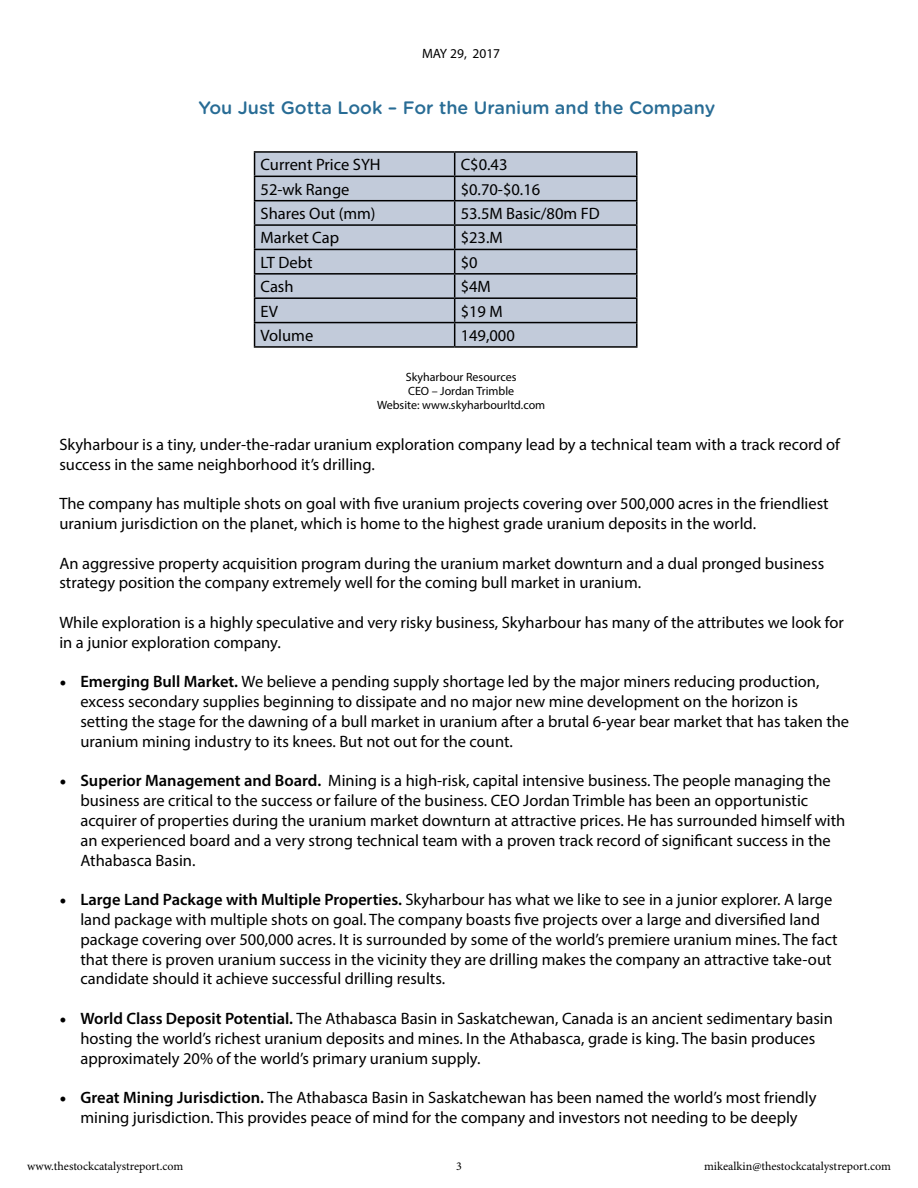
<style>
.page{position:relative;width:918px;height:1188px;background:#fff}
.page>*{position:absolute;margin:0;border:0;box-sizing:border-box;transform-origin:0 0}
.t1{font:500 18px "Gotham Rounded";color:#286c95}
.t2{font:16.5px/19.8px "Myriad Pro";color:#000}
.t3{font:13.5px "Myriad Pro";color:#000}
.t4{font:12px "Minion Pro";color:#000}
.t5{font:12px/14.4px "Myriad Pro";color:#000;text-align:center}
.s1{font-family:"Minion Pro";font-weight:600;font-size:18px}
.s2{font-weight:600}
</style>
<div class="page">
<div style="left:255px;top:153px;width:381px;height:193px;background:#c2cbda"></div>
<hr style="left:254px;top:151px;width:201px;height:2px;background:#000">
<hr style="left:455px;top:151px;width:183px;height:2px;background:#000">
<hr style="left:636px;top:153px;width:2px;height:23px;background:#000">
<hr style="left:254px;top:176px;width:201px;height:1px;background:#000">
<hr style="left:455px;top:176px;width:183px;height:1px;background:#000">
<hr style="left:636px;top:177px;width:2px;height:23px;background:#000">
<hr style="left:254px;top:200px;width:201px;height:1px;background:#000">
<hr style="left:455px;top:200px;width:183px;height:1px;background:#000">
<hr style="left:636px;top:201px;width:2px;height:23px;background:#000">
<hr style="left:254px;top:224px;width:201px;height:2px;background:#000">
<hr style="left:455px;top:224px;width:183px;height:2px;background:#000">
<hr style="left:636px;top:226px;width:2px;height:23px;background:#000">
<hr style="left:254px;top:249px;width:201px;height:1px;background:#000">
<hr style="left:455px;top:249px;width:183px;height:1px;background:#000">
<hr style="left:636px;top:250px;width:2px;height:23px;background:#000">
<hr style="left:254px;top:273px;width:201px;height:2px;background:#000">
<hr style="left:455px;top:273px;width:183px;height:2px;background:#000">
<hr style="left:636px;top:275px;width:2px;height:22px;background:#000">
<hr style="left:254px;top:297px;width:201px;height:2px;background:#000">
<hr style="left:455px;top:297px;width:183px;height:2px;background:#000">
<hr style="left:636px;top:299px;width:2px;height:23px;background:#000">
<hr style="left:254px;top:322px;width:201px;height:1px;background:#000">
<svg style="left:254px;top:153px;width:1px;height:193px"></svg>
<hr style="left:455px;top:322px;width:183px;height:1px;background:#000">
<svg style="left:454px;top:153px;width:1px;height:193px"></svg>
<hr style="left:636px;top:323px;width:2px;height:23px;background:#000">
<hr style="left:254px;top:346px;width:201px;height:2px;background:#000">
<hr style="left:455px;top:346px;width:183px;height:2px;background:#000">
<p class="t3" style="left:422px;top:45px;width:80px">MAY 29, 2017</p>
<p class="t1" style="left:198px;top:95px;width:518px">You Just Gotta Look – For the Uranium and the Company</p>
<p class="t2" style="left:261px;top:155px;width:122px">Current Price SYH</p>
<p class="t2" style="left:461px;top:155px;width:48px">C$0.43</p>
<p class="t2" style="left:261px;top:179px;width:90px">52-wk Range</p>
<p class="t2" style="left:461px;top:179px;width:81px">$0.70-$0.16</p>
<p class="t2" style="left:261px;top:203px;width:117px">Shares Out (mm)</p>
<p class="t2" style="left:461px;top:203px;width:141px">53.5M Basic/80m FD</p>
<p class="t2" style="left:261px;top:228px;width:80px">Market Cap</p>
<p class="t2" style="left:461px;top:228px;width:44px">$23.M</p>
<p class="t2" style="left:261px;top:252px;width:54px">LT Debt</p>
<p class="t2" style="left:461px;top:252px;width:18px">$0</p>
<p class="t2" style="left:261px;top:276px;width:35px">Cash</p>
<p class="t2" style="left:461px;top:276px;width:32px">$4M</p>
<p class="t2" style="left:261px;top:301px;width:19px">EV</p>
<p class="t2" style="left:461px;top:301px;width:44px">$19 M</p>
<p class="t2" style="left:261px;top:325px;width:54px">Volume</p>
<p class="t2" style="left:461px;top:325px;width:56px">149,000</p>
<p class="t5" style="left:377px;top:369px;width:170px">Skyharbour Resources<br>CEO – Jordan Trimble<br>Website: www.skyharbourltd.com</p>
<p class="t2" style="left:59px;top:434px;width:782px">Skyharbour is a tiny, under-the-radar uranium exploration company lead by a technical team with a track record of success in the same neighborhood it’s drilling.</p>
<p class="t2" style="left:59px;top:494px;width:771px">The company has multiple shots on goal with five uranium projects covering over 500,000 acres in the friendliest uranium jurisdiction on the planet, which is home to the highest grade uranium deposits in the world.</p>
<p class="t2" style="left:59px;top:553px;width:766px">An aggressive property acquisition program during the uranium market downturn and a dual pronged business strategy position the company extremely well for the coming bull market in uranium.</p>
<p class="t2" style="left:59px;top:612px;width:786px">While exploration is a highly speculative and very risky business, Skyharbour has many of the attributes we look for in a junior exploration company.</p>
<p class="t2" style="left:80px;top:672px;width:770px;text-indent:-21px"><span class="s1">•</span> <span class="s2">Emerging Bull Market.</span> We believe a pending supply shortage led by the major miners reducing production, excess secondary supplies beginning to dissipate and no major new mine development on the horizon is setting the stage for the dawning of a bull market in uranium after a brutal 6-year bear market that has taken the uranium mining industry to its knees. But not out for the count.</p>
<p class="t2" style="left:80px;top:771px;width:766px;text-indent:-21px"><span class="s1">•</span> <span class="s2">Superior Management and Board.</span> Mining is a high-risk, capital intensive business. The people managing the business are critical to the success or failure of the business. CEO Jordan Trimble has been an opportunistic acquirer of properties during the uranium market downturn at attractive prices. He has surrounded himself with an experienced board and a very strong technical team with a proven track record of significant success in the Athabasca Basin.</p>
<p class="t2" style="left:80px;top:890px;width:759px;text-indent:-21px"><span class="s1">•</span> <span class="s2">Large Land Package with Multiple Properties.</span> Skyharbour has what we like to see in a junior explorer. A large land package with multiple shots on goal. The company boasts five projects over a large and diversified land package covering over 500,000 acres. It is surrounded by some of the world’s premiere uranium mines. The fact that there is proven uranium success in the vicinity they are drilling makes the company an attractive take-out candidate should it achieve successful drilling results.</p>
<p class="t2" style="left:80px;top:1008px;width:754px;text-indent:-21px"><span class="s1">•</span> <span class="s2">World Class Deposit Potential.</span> The Athabasca Basin in Saskatchewan, Canada is an ancient sedimentary basin hosting the world’s richest uranium deposits and mines. In the Athabasca, grade is king. The basin produces approximately 20% of the world’s primary uranium supply.</p>
<p class="t2" style="left:59px;top:1088px;width:759px;text-align:center"><span class="s1">•</span> <span class="s2">Great Mining Jurisdiction.</span> The Athabasca Basin in Saskatchewan has been named the world’s most friendly mining jurisdiction. This provides peace of mind for the company and investors not needing to be deeply</p>
<p class="t4" style="left:27px;top:1158px;width:158px">www.thestockcatalystreport.com</p>
<p class="t4" style="left:456px;top:1158px;width:7px">3</p>
<p class="t4" style="left:704px;top:1158px;width:188px">mikealkin@thestockcatalystreport.com</p>
</div>
